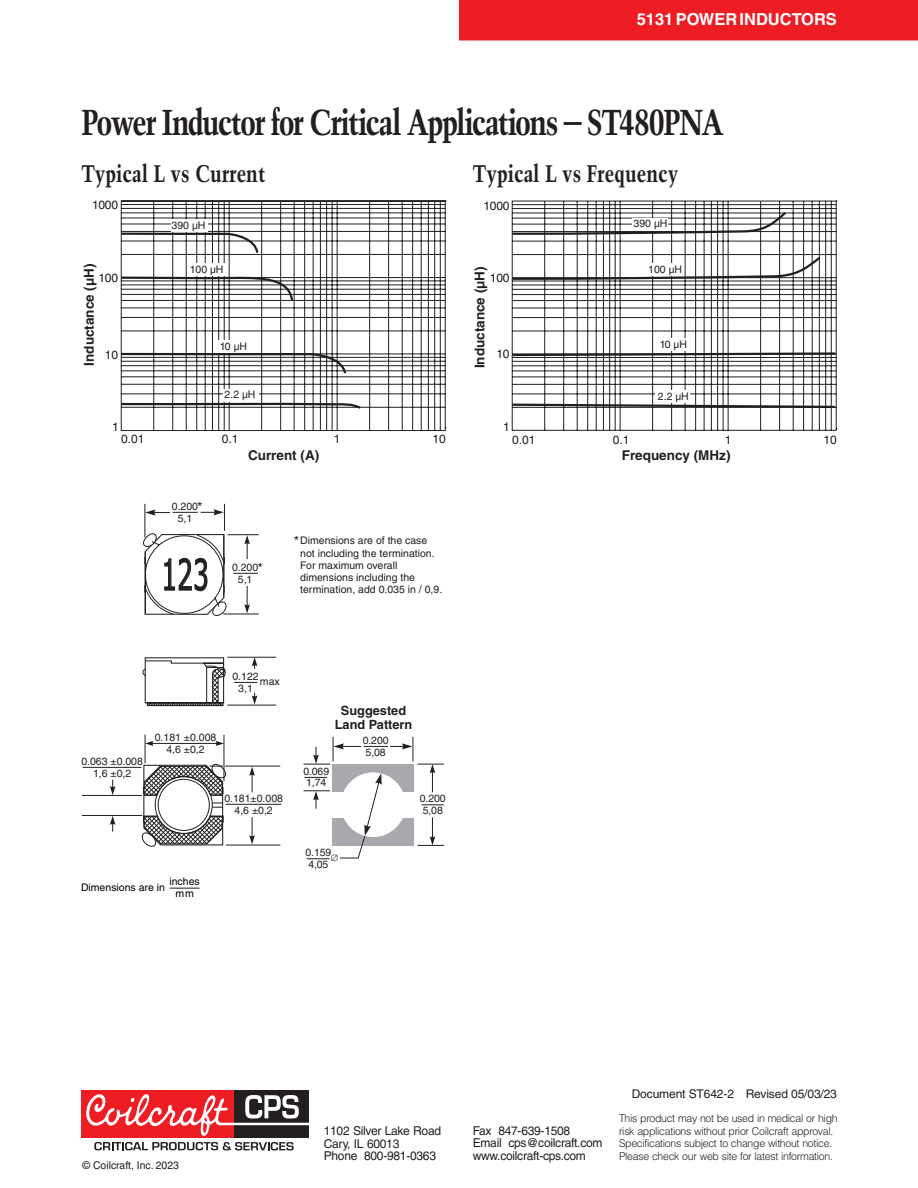
<style>
.page{position:relative;width:918px;height:1188px;background:#fff}
.page>*{position:absolute;margin:0;border:0;box-sizing:border-box;transform-origin:0 0}
.t1{font:42.75px "Verdana";color:#231f20;scale:.58 1}
.t2{font:700 condensed 36px "Trump Mediaeval";letter-spacing:-.05em;color:#231f20}
.t3{font:700 condensed 24px "Trump Mediaeval";color:#231f20}
.t4{font:700 16.5px "Helvetica";color:#fff}
.t5{font:14.1px "Helvetica";color:#231f20}
.t6{font:700 13.5px "Helvetica";color:#231f20}
.t7{font:700 12.75px/13.6px "Helvetica";color:#231f20;text-align:center}
.t8{font:12.15px/12.8px "Helvetica";letter-spacing:-.02em;color:#231f20}
.t9{font:12px "Helvetica";letter-spacing:-.01em;color:#231f20}
.t10{font:300 10.65px/12.8px "Helvetica";letter-spacing:-.03em;color:#231f20}
.t11{font:10.65px "Helvetica";color:#231f20}
.t12{font:10.5px/12.1px "Helvetica";color:#231f20;text-align:center}
.t13{font:10.5px/12px "Helvetica";color:#000;text-align:center}
.s1{font-size:14.1px}
</style>
<div class="page">
<div style="left:459px;top:0;width:459px;height:40px;background:#ee1d23"></div>
<div style="left:234px;top:1090px;width:75px;height:48px;background:#231f20"></div>
<div style="left:81px;top:1090px;width:153px;height:48px;background:#ee1d23"></div>
<svg style="left:86px;top:1094px;width:223px;height:42px"></svg>
<svg style="left:94px;top:1142px;width:200px;height:8px"></svg>
<hr style="left:170px;top:888px;width:30px;height:1px;background:#231f20">
<svg style="left:121px;top:200px;width:325px;height:231px"></svg>
<div style="left:171px;top:220px;width:36px;height:12px;background:#fff"></div>
<svg style="left:120px;top:231px;width:243px;height:180px"></svg>
<svg style="left:511px;top:200px;width:326px;height:231px"></svg>
<div style="left:658px;top:339px;width:30px;height:12px;background:#fff"></div>
<div style="left:648px;top:263px;width:36px;height:13px;background:#fff"></div>
<div style="left:632px;top:218px;width:36px;height:12px;background:#fff"></div>
<div style="left:656px;top:390px;width:34px;height:13px;background:#fff"></div>
<hr style="left:227px;top:657px;width:49px;height:1px;background:#231f20">
<hr style="left:227px;top:705px;width:49px;height:1px;background:#231f20">
<hr style="left:83px;top:767px;width:59px;height:1px;background:#231f20">
<svg style="left:110px;top:780px;width:5px;height:15px"></svg>
<svg style="left:110px;top:816px;width:5px;height:16px"></svg>
<hr style="left:82px;top:815px;width:60px;height:1px;background:#231f20">
<hr style="left:82px;top:795px;width:60px;height:1px;background:#231f20">
<hr style="left:226px;top:845px;width:54px;height:1px;background:#231f20">
<hr style="left:226px;top:804px;width:56px;height:1px;background:#231f20">
<hr style="left:225px;top:766px;width:55px;height:1px;background:#231f20">
<svg style="left:141px;top:504px;width:119px;height:343px"></svg>
<svg style="left:304px;top:737px;width:140px;height:123px"></svg>
<h3 class="t4" style="left:637px;top:10px;width:202px">5131 POWER INDUCTORS</h3>
<h2 class="t2" style="left:81px;top:100px;width:644px">Power Inductor for Critical Applications – ST480PNA</h2>
<h3 class="t3" style="left:81px;top:158px;width:186px">Typical L vs Current</h3>
<h3 class="t3" style="left:472px;top:158px;width:207px">Typical L vs Frequency</h3>
<p class="t9" style="left:92px;top:198px;width:27px">1000</p>
<p class="t12" style="left:172px;top:219px;width:35px">390 µH</p>
<p class="t6" style="left:81px;top:366px;width:104px;rotate:-90deg">Inductance (µH)</p>
<p class="t12" style="left:190px;top:263px;width:35px">100 µH</p>
<p class="t9" style="left:99px;top:271px;width:21px">100</p>
<p class="t12" style="left:220px;top:340px;width:29px">10 µH</p>
<p class="t12" style="left:225px;top:389px;width:32px">2.2 µH</p>
<p class="t9" style="left:105px;top:348px;width:15px">10</p>
<p class="t9" style="left:112px;top:420px;width:8px">1</p>
<p class="t9" style="left:121px;top:432px;width:25px">0.01</p>
<p class="t9" style="left:222px;top:432px;width:18px">0.1</p>
<p class="t9" style="left:334px;top:432px;width:8px">1</p>
<p class="t9" style="left:433px;top:432px;width:15px">10</p>
<p class="t6" style="left:248px;top:447px;width:73px">Current (A)</p>
<h3 class="t5" style="left:197px;top:499px;width:7px">*</h3>
<p class="t12" style="left:172px;top:500px;width:28px">0.200<br>5,1</p>
<h1 class="t1" style="left:161px;top:545px;width:83px">123</h1>
<h3 class="t5" style="left:257px;top:560px;width:7px">*</h3>
<p class="t12" style="left:232px;top:561px;width:28px">0.200</p>
<p class="t12" style="left:238px;top:573px;width:16px">5,1</p>
<p class="t12" style="left:300px;top:535px;width:144px;text-align:left;text-indent:-6px"><span class="s1">*</span>Dimensions are of the case not including the termination.<br>For maximum overall dimensions including the termination, add 0.035 in / 0,9.</p>
<p class="t9" style="left:483px;top:199px;width:28px">1000</p>
<p class="t6" style="left:472px;top:368px;width:104px;rotate:-90deg">Inductance (µH)</p>
<p class="t9" style="left:490px;top:271px;width:21px">100</p>
<p class="t9" style="left:496px;top:347px;width:15px">10</p>
<p class="t9" style="left:503px;top:419px;width:8px">1</p>
<p class="t12" style="left:634px;top:217px;width:35px">390 µH</p>
<p class="t12" style="left:648px;top:263px;width:35px">100 µH</p>
<p class="t12" style="left:660px;top:338px;width:29px">10 µH</p>
<p class="t12" style="left:658px;top:390px;width:32px">2.2 µH</p>
<p class="t9" style="left:512px;top:433px;width:25px">0.01</p>
<p class="t9" style="left:613px;top:433px;width:18px">0.1</p>
<p class="t9" style="left:725px;top:433px;width:8px">1</p>
<p class="t9" style="left:824px;top:433px;width:15px">10</p>
<p class="t6" style="left:622px;top:447px;width:110px">Frequency (MHz)</p>
<p class="t12" style="left:232px;top:670px;width:28px">0.122<br>3,1</p>
<p class="t12" style="left:260px;top:675px;width:21px">max</p>
<p class="t12" style="left:81px;top:755px;width:63px">0.063 ±0.008<br>1,6 ±0,2</p>
<p class="t12" style="left:155px;top:731px;width:63px">0.181 ±0.008<br>4,6 ±0,2</p>
<p class="t12" style="left:224px;top:792px;width:60px">0.181±0.008<br>4,6 ±0,2</p>
<p class="t13" style="left:81px;top:881px;width:86px">Dimensions are in</p>
<p class="t13" style="left:169px;top:875px;width:32px">inches mm</p>
<p class="t7" style="left:335px;top:703px;width:79px">Suggested<br>Land Pattern</p>
<p class="t12" style="left:303px;top:766px;width:27px;line-height:11.1px;text-align:left">0.069<br>1,74</p>
<p class="t12" style="left:363px;top:734px;width:27px;text-align:left">0.200<br>5,08</p>
<p class="t12" style="left:420px;top:792px;width:27px;text-align:left">0.200<br>5,08</p>
<p class="t12" style="left:305px;top:847px;width:27px;text-align:left">0.159<br>4,05</p>
<p class="t9" style="left:632px;top:1087px;width:207px">Document ST642-2 Revised 05/03/23</p>
<p class="t11" style="left:83px;top:1159px;width:98px">© Coilcraft, Inc. 2023</p>
<p class="t8" style="left:324px;top:1124px;width:119px">1102 Silver Lake Road<br>Cary, IL 60013<br>Phone 800-981-0363</p>
<p class="t8" style="left:473px;top:1124px;width:131px">Fax 847-639-1508<br>Email cps@coilcraft.com www.coilcraft-cps.com</p>
<p class="t10" style="left:619px;top:1112px;width:220px">This product may not be used in medical or high risk applications without prior Coilcraft approval.<br>Specifications subject to change without notice.<br>Please check our web site for latest information.</p>
</div>
